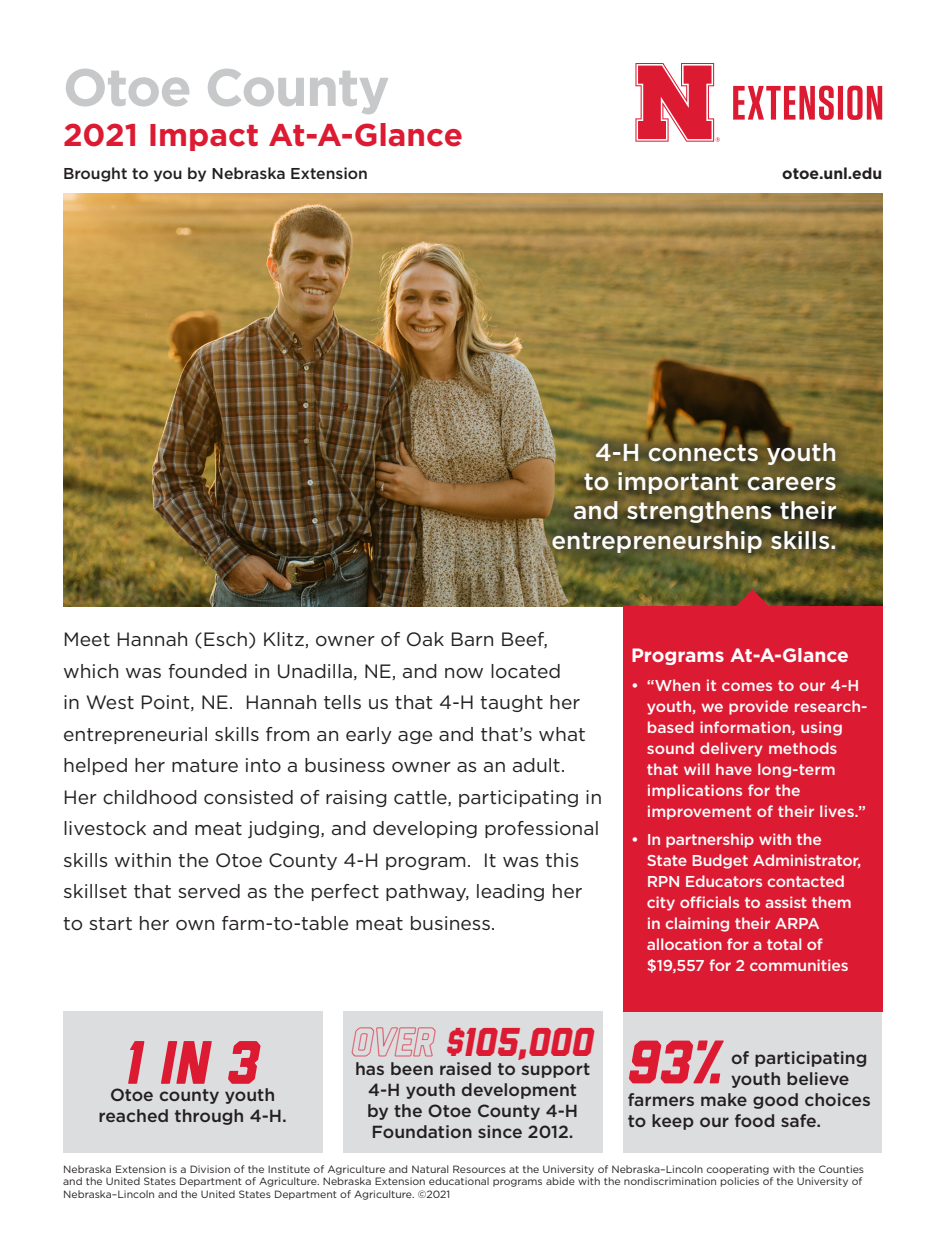
<style>
.page{position:relative;width:945px;height:1260px;background:#fff}
.page>*{position:absolute;margin:0;border:0;box-sizing:border-box;transform-origin:0 0}
.t1{font:italic 800 61.25px "Liberator";color:#dc1a32}
.t2{font:700 52.5px "Gotham";letter-spacing:-.03em;color:#c7c8ca}
.t3{font:italic 800 40.25px "Liberator";color:#dc1a32}
.t4{font:700 31.5px "Gotham";color:#dc1a32}
.t5{font:500 24.5px/29.4px "Gotham";color:#fff;text-align:right}
.t6{font:19.25px/31.5px "Gotham";color:#231f20}
.t7{font:700 19.25px "Gotham";color:#fff}
.t8{font:500 17.5px/21px "Gotham";color:#231f20;text-align:center}
.t9{font:500 15.75px/21px "Gotham";letter-spacing:-.015em;color:#fff}
.t10{font:500 15.75px "Gotham";color:#231f20}
.t11{font:700 15.75px "Gotham";color:#231f20}
.t12{font:10.5px/12.6px "Gotham";color:#231f20}
.s1{font-family:"Liberator Outline"}
</style>
<div class="page">
<img style="left:63px;top:193px;width:819px;height:413px">
<div style="left:343px;top:1011px;width:259px;height:142px;background:#dcdddf"></div>
<div style="left:623px;top:1011px;width:259px;height:142px;background:#dcdddf"></div>
<svg style="left:733px;top:86px;width:149px;height:34px"></svg>
<svg style="left:635px;top:63px;width:85px;height:79px"></svg>
<div style="left:623px;top:606px;width:259px;height:405px;background:#dc1a32"></div>
<div style="left:536px;top:426px;width:317px;height:143px;background:#231f20;opacity:.75"></div>
<svg style="left:736px;top:590px;width:33px;height:16px"></svg>
<div style="left:63px;top:1011px;width:259px;height:142px;background:#dcdddf"></div>
<p class="t2" style="left:63px;top:53px;width:328px">Otoe County</p>
<p class="t4" style="left:63px;top:114px;width:401px">2021 Impact At-A-Glance</p>
<p class="t10" style="left:63px;top:163px;width:307px">Brought to you by Nebraska Extension</p>
<p class="t11" style="left:782px;top:163px;width:101px">otoe.unl.edu</p>
<p class="t5" style="left:551px;top:437px;width:287px">4-H connects youth<br>to important careers and strengthens their entrepreneurship skills.</p>
<p class="t6" style="left:63px;top:623px;width:541px">Meet Hannah (Esch) Klitz, owner of Oak Barn Beef, which was founded in Unadilla, NE, and now located<br>in West Point, NE. Hannah tells us that 4-H taught her entrepreneurial skills from an early age and that’s what helped her mature into a business owner as an adult.<br>Her childhood consisted of raising cattle, participating in livestock and meat judging, and developing professional skills within the Otoe County 4-H program. It was this skillset that served as the perfect pathway, leading her to start her own farm-to-table meat business.</p>
<p class="t1" style="left:126px;top:1029px;width:135px">1 in 3</p>
<p class="t8" style="left:110px;top:1084px;width:167px">Otoe county youth</p>
<p class="t8" style="left:98px;top:1105px;width:190px">reached through 4-H.</p>
<p class="t3" style="left:352px;top:1020px;width:244px"><span class="s1">OVER</span> $105,000</p>
<p class="t8" style="left:355px;top:1058px;width:237px">has been raised to support<br>4-H youth development<br>by the Otoe County 4-H<br>Foundation since 2012.</p>
<p class="t7" style="left:631px;top:642px;width:219px">Programs At-A-Glance</p>
<p class="t9" style="left:647px;top:674px;width:222px;text-indent:-16px">• “When it comes to our 4-H youth, we provide research&shy;based information, using sound delivery methods that will have long-term implications for the improvement of their lives.”</p>
<p class="t9" style="left:647px;top:829px;width:216px;text-indent:-16px">• In partnership with the<br>State Budget Administrator,<br>RPN Educators contacted city officials to assist them in claiming their ARPA allocation for a total of $19,557 for 2 communities</p>
<p class="t1" style="left:628px;top:1029px;width:97px">93%</p>
<p class="t8" style="left:731px;top:1047px;width:138px">of participating</p>
<p class="t8" style="left:731px;top:1068px;width:120px">youth believe</p>
<p class="t8" style="left:628px;top:1089px;width:244px">farmers make good choices</p>
<p class="t8" style="left:628px;top:1110px;width:195px">to keep our food safe.</p>
<p class="t12" style="left:63px;top:1162px;width:803px">Nebraska Extension is a Division of the Institute of Agriculture and Natural Resources at the University of Nebraska–Lincoln cooperating with the Counties and the United States Department of Agriculture. Nebraska Extension educational programs abide with the nondiscrimination policies of the University of<br>Nebraska–Lincoln and the United States Department of Agriculture. ©2021</p>
</div>
